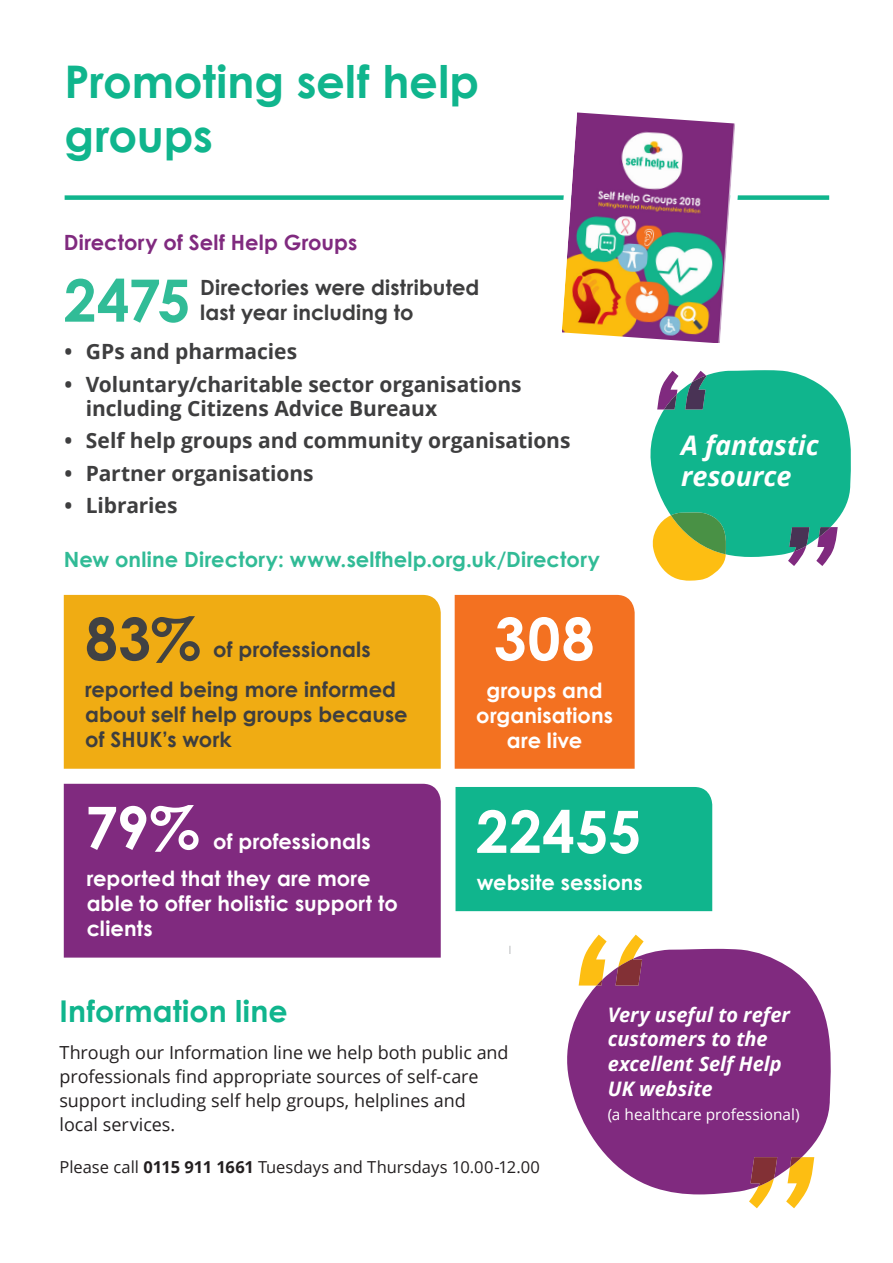
<style>
.page{position:relative;width:893px;height:1263px;background:#fff}
.page>*{position:absolute;margin:0;border:0;box-sizing:border-box;transform-origin:0 0}
.t1{font:700 58.5px "Century Gothic";letter-spacing:.01em;color:#fff}
.t2{font:700 58.5px "Century Gothic";color:#31bc97}
.t3{font:700 58.5px "Century Gothic";color:#414243}
.t4{font:700 45px/54px "Century Gothic";color:#10b58d}
.t5{font:700 30px "Century Gothic";letter-spacing:.01em;color:#10b58d}
.t6{font:italic 700 27px/31.5px "Open Sans";color:#fff}
.t7{font:700 21px/24px "Open Sans";letter-spacing:-.005em;color:#3e3e3f}
.t8{font:700 21px/25.2px "Century Gothic";letter-spacing:.005em;color:#3e3e3f}
.t9{font:700 21px/25.2px "Century Gothic";letter-spacing:.005em;color:#fff}
.t10{font:700 21px "Century Gothic";letter-spacing:.01em;color:#31bb96}
.t11{font:700 21px "Century Gothic";letter-spacing:.01em;color:#802a7f}
.t12{font:italic 700 19.95px/24.6px "Open Sans";color:#fff}
.t13{font:18px/24px "Open Sans";letter-spacing:-.005em;color:#231f20}
.t14{font:16.5px "Open Sans";color:#231f20}
.t15{font:15.45px "Open Sans";letter-spacing:.005em;color:#fff}
.s1{font-weight:700}
</style>
<div class="page">
<div style="left:455px;top:787px;width:257px;height:124px;background:#10b58d"></div>
<div style="left:64px;top:595px;width:377px;height:174px;background:#f0ac13"></div>
<div style="left:65px;top:195px;width:764px;height:5px;background:#10b58d"></div>
<div style="left:455px;top:595px;width:180px;height:174px;background:#f37121"></div>
<svg style="left:549px;top:112px;width:198px;height:231px"></svg>
<svg style="left:650px;top:370px;width:201px;height:211px"></svg>
<div style="left:64px;top:784px;width:377px;height:173px;background:#802a7f"></div>
<svg style="left:509px;top:946px;width:2px;height:8px"></svg>
<svg style="left:567px;top:949px;width:264px;height:245px;background:#924891"></svg>
<svg style="left:749px;top:1157px;width:65px;height:51px"></svg>
<svg style="left:579px;top:935px;width:65px;height:50px"></svg>
<p class="t4" style="left:65px;top:53px;width:416px">Promoting self help groups</p>
<p class="t11" style="left:64px;top:229px;width:295px">Directory of Self Help Groups</p>
<p class="t2" style="left:64px;top:264px;width:128px">2475</p>
<p class="t8" style="left:200px;top:274px;width:281px">Directories were distributed</p>
<p class="t8" style="left:200px;top:299px;width:215px">last year including to</p>
<p class="t7" style="left:65px;top:339px;width:234px">• GPs and pharmacies</p>
<p class="t7" style="left:86px;top:372px;width:437px;text-indent:-21px">• Voluntary/charitable sector organisations including Citizens Advice Bureaux</p>
<p class="t7" style="left:65px;top:428px;width:507px">• Self help groups and community organisations</p>
<p class="t7" style="left:65px;top:461px;width:251px">• Partner organisations</p>
<p class="t7" style="left:65px;top:493px;width:114px">• Libraries</p>
<p class="t10" style="left:64px;top:546px;width:538px">New online Directory: www.selfhelp.org.uk/Directory</p>
<p class="t3" style="left:85px;top:602px;width:117px">83%</p>
<p class="t8" style="left:213px;top:636px;width:159px">of professionals</p>
<p class="t8" style="left:85px;top:676px;width:324px">reported being more informed about self help groups because of SHUK’s work</p>
<p class="t1" style="left:85px;top:791px;width:116px">79%</p>
<p class="t9" style="left:213px;top:828px;width:159px">of professionals</p>
<p class="t9" style="left:87px;top:865px;width:313px">reported that they are more able to offer holistic support to clients</p>
<p class="t1" style="left:494px;top:602px;width:102px">308</p>
<p class="t9" style="left:476px;top:677px;width:138px;text-align:center">groups and organisations are live</p>
<p class="t1" style="left:476px;top:795px;width:167px">22455</p>
<p class="t9" style="left:477px;top:869px;width:167px">website sessions</p>
<p class="t6" style="left:681px;top:428px;width:139px">A fantastic resource</p>
<p class="t5" style="left:60px;top:992px;width:230px">Information line</p>
<p class="t13" style="left:60px;top:1039px;width:451px">Through our Information line we help both public and professionals find appropriate sources of self-care support including self help groups, helplines and local services.</p>
<p class="t14" style="left:60px;top:1155px;width:482px">Please call <span class="s1">0115 911 1661</span> Tuesdays and Thursdays 10.00-12.00</p>
<p class="t12" style="left:608px;top:1002px;width:184px">Very useful to refer customers to the excellent Self Help<br>UK website</p>
<p class="t15" style="left:608px;top:1104px;width:193px">(a healthcare professional)</p>
</div>
